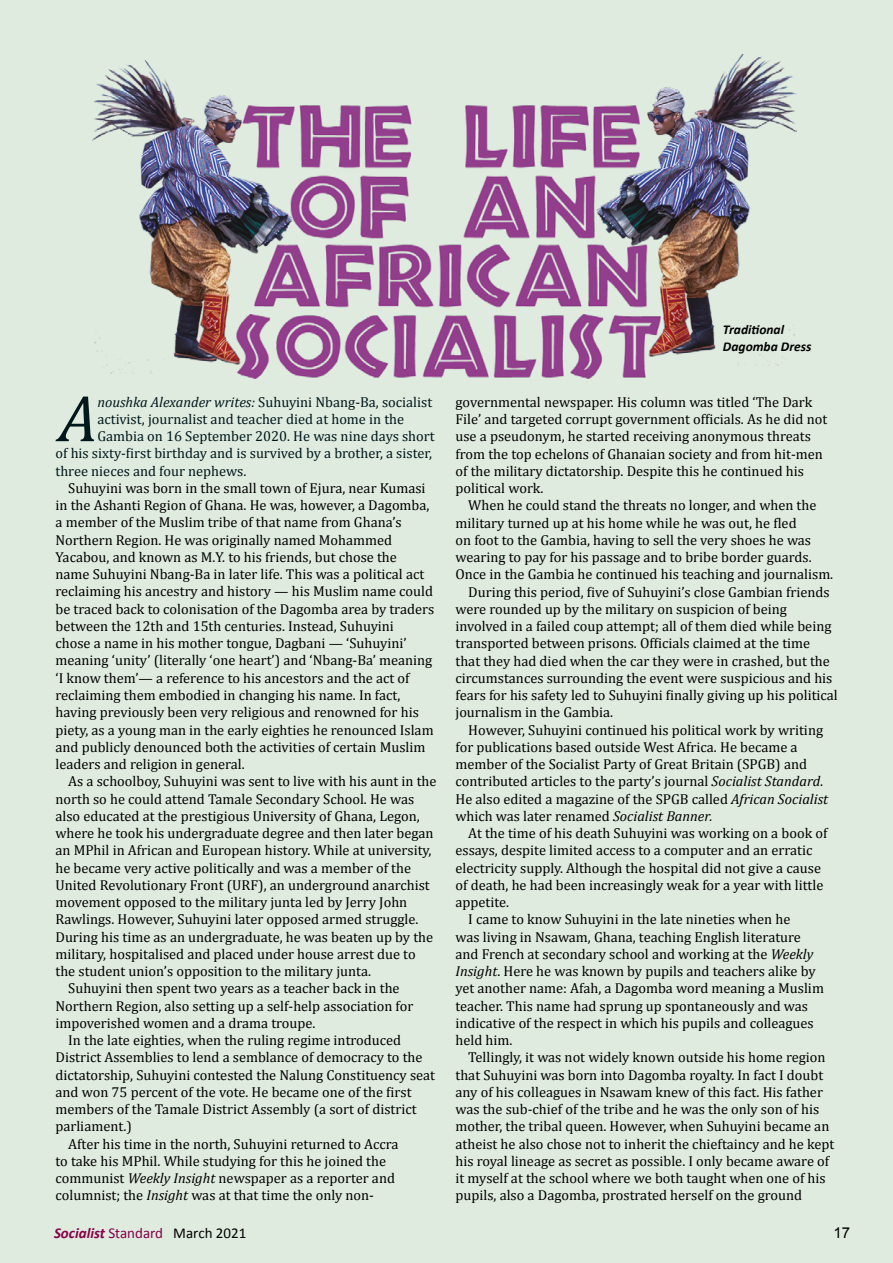
<style>
.page{position:relative;width:893px;height:1263px;background:#e0ebdf}
.page>*{position:absolute;margin:0;border:0;box-sizing:border-box;transform-origin:0 0}
.t1{font:italic 66.15px "Cambria";color:#00171b}
.t2{font:italic 700 15px "Calibri";color:#840047}
.t3{font:15px "Arial";color:#000}
.t4{font:14.4px/17.2px "Cambria";color:#000}
.t5{font:14.4px "Cambria";color:#00171b}
.t6{font:italic 700 13.5px/16.2px "Calibri";color:#000}
.s1{font-style:italic}
.s2{font-weight:400;font-style:normal}
.s3{font-weight:400;font-style:normal;color:#000}
</style>
<div class="page">
<img style="left:92px;top:54px;width:705px;height:324px">
<h1 class="t1" style="left:59px;top:372px;width:40px">A</h1>
<p class="t5" style="left:97px;top:393px;width:336px"><span class="s1">noushka Alexander writes:</span> Suhuyini Nbang-Ba, socialist</p>
<p class="t5" style="left:97px;top:410px;width:308px">activist, journalist and teacher died at home in the</p>
<p class="t5" style="left:97px;top:428px;width:339px">Gambia on 16 September 2020. He was nine days short</p>
<p class="t5" style="left:55px;top:445px;width:378px">of his sixty-first birthday and is survived by a brother, a sister,</p>
<p class="t5" style="left:55px;top:462px;width:192px">three nieces and four nephews.</p>
<p class="t4" style="left:55px;top:479px;width:380px;text-indent:13px">Suhuyini was born in the small town of Ejura, near Kumasi in the Ashanti Region of Ghana. He was, however, a Dagomba, a member of the Muslim tribe of that name from Ghana’s Northern Region. He was originally named Mohammed Yacabou, and known as M.Y. to his friends, but chose the name Suhuyini Nbang-Ba in later life. This was a political act reclaiming his ancestry and history — his Muslim name could be traced back to colonisation of the Dagomba area by traders between the 12th and 15th centuries. Instead, Suhuyini<br>chose a name in his mother tongue, Dagbani — ‘Suhuyini’ meaning ‘unity’ (literally ‘one heart’) and ‘Nbang-Ba’ meaning ‘I know them’— a reference to his ancestors and the act of reclaiming them embodied in changing his name. In fact, having previously been very religious and renowned for his piety, as a young man in the early eighties he renounced Islam and publicly denounced both the activities of certain Muslim leaders and religion in general.</p>
<p class="t4" style="left:68px;top:773px;width:370px">As a schoolboy, Suhuyini was sent to live with his aunt in the</p>
<p class="t4" style="left:55px;top:790px;width:360px">north so he could attend Tamale Secondary School. He was</p>
<p class="t4" style="left:55px;top:807px;width:366px">also educated at the prestigious University of Ghana, Legon,</p>
<p class="t4" style="left:55px;top:824px;width:379px">where he took his undergraduate degree and then later began</p>
<p class="t4" style="left:55px;top:842px;width:378px">an MPhil in African and European history. While at university,</p>
<p class="t4" style="left:55px;top:859px;width:357px">he became very active politically and was a member of the</p>
<p class="t4" style="left:55px;top:876px;width:376px">United Revolutionary Front (URF), an underground anarchist</p>
<p class="t4" style="left:55px;top:893px;width:353px">movement opposed to the military junta led by Jerry John</p>
<p class="t4" style="left:55px;top:911px;width:364px">Rawlings. However, Suhuyini later opposed armed struggle.</p>
<p class="t4" style="left:55px;top:928px;width:379px">During his time as an undergraduate, he was beaten up by the</p>
<p class="t4" style="left:55px;top:945px;width:362px">military, hospitalised and placed under house arrest due to</p>
<p class="t4" style="left:55px;top:962px;width:317px">the student union’s opposition to the military junta.</p>
<p class="t4" style="left:68px;top:980px;width:333px">Suhuyini then spent two years as a teacher back in the</p>
<p class="t4" style="left:55px;top:997px;width:359px">Northern Region, also setting up a self-help association for</p>
<p class="t4" style="left:55px;top:1014px;width:262px">impoverished women and a drama troupe.</p>
<p class="t4" style="left:68px;top:1031px;width:334px">In the late eighties, when the ruling regime introduced</p>
<p class="t4" style="left:55px;top:1049px;width:369px">District Assemblies to lend a semblance of democracy to the</p>
<p class="t4" style="left:55px;top:1066px;width:381px">dictatorship, Suhuyini contested the Nalung Constituency seat</p>
<p class="t4" style="left:55px;top:1083px;width:358px">and won 75 percent of the vote. He became one of the first</p>
<p class="t4" style="left:55px;top:1100px;width:363px">members of the Tamale District Assembly (a sort of district</p>
<p class="t4" style="left:55px;top:1118px;width:78px">parliament.)</p>
<p class="t4" style="left:68px;top:1135px;width:332px">After his time in the north, Suhuyini returned to Accra</p>
<p class="t4" style="left:55px;top:1152px;width:332px">to take his MPhil. While studying for this he joined the</p>
<p class="t4" style="left:55px;top:1169px;width:341px">communist <span class="s1">Weekly Insight</span> newspaper as a reporter and</p>
<p class="t4" style="left:55px;top:1187px;width:320px">columnist; the <span class="s1">Insight</span> was at that time the only non-</p>
<p class="t6" style="left:723px;top:322px;width:90px">Traditional<br>Dagomba Dress</p>
<p class="t4" style="left:455px;top:393px;width:373px">governmental newspaper. His column was titled ‘The Dark File’ and targeted corrupt government officials. As he did not use a pseudonym, he started receiving anonymous threats from the top echelons of Ghanaian society and from hit-men of the military dictatorship. Despite this he continued his political work.</p>
<p class="t4" style="left:468px;top:497px;width:350px">When he could stand the threats no longer, and when the</p>
<p class="t4" style="left:455px;top:514px;width:343px">military turned up at his home while he was out, he fled</p>
<p class="t4" style="left:455px;top:531px;width:357px">on foot to the Gambia, having to sell the very shoes he was</p>
<p class="t4" style="left:455px;top:548px;width:358px">wearing to pay for his passage and to bribe border guards.</p>
<p class="t4" style="left:455px;top:566px;width:379px">Once in the Gambia he continued his teaching and journalism.</p>
<p class="t4" style="left:468px;top:583px;width:363px">During this period, five of Suhuyini’s close Gambian friends</p>
<p class="t4" style="left:455px;top:600px;width:333px">were rounded up by the military on suspicion of being</p>
<p class="t4" style="left:455px;top:617px;width:377px">involved in a failed coup attempt; all of them died while being</p>
<p class="t4" style="left:455px;top:635px;width:356px">transported between prisons. Officials claimed at the time</p>
<p class="t4" style="left:455px;top:652px;width:376px">that they had died when the car they were in crashed, but the</p>
<p class="t4" style="left:455px;top:669px;width:378px">circumstances surrounding the event were suspicious and his</p>
<p class="t4" style="left:455px;top:686px;width:384px">fears for his safety led to Suhuyini finally giving up his political</p>
<p class="t4" style="left:455px;top:704px;width:159px">journalism in the Gambia.</p>
<p class="t4" style="left:468px;top:721px;width:356px">However, Suhuyini continued his political work by writing</p>
<p class="t4" style="left:455px;top:738px;width:344px">for publications based outside West Africa. He became a</p>
<p class="t4" style="left:455px;top:755px;width:353px">member of the Socialist Party of Great Britain (SPGB) and</p>
<p class="t4" style="left:455px;top:773px;width:369px">contributed articles to the party’s journal <span class="s1">Socialist Standard</span>.</p>
<p class="t4" style="left:455px;top:790px;width:374px">He also edited a magazine of the SPGB called <span class="s1">African Socialist</span></p>
<p class="t4" style="left:455px;top:807px;width:259px">which was later renamed <span class="s1">Socialist Banner.</span></p>
<p class="t4" style="left:468px;top:824px;width:361px">At the time of his death Suhuyini was working on a book of</p>
<p class="t4" style="left:455px;top:842px;width:358px">essays, despite limited access to a computer and an erratic</p>
<p class="t4" style="left:455px;top:859px;width:367px">electricity supply. Although the hospital did not give a cause</p>
<p class="t4" style="left:455px;top:876px;width:369px">of death, he had been increasingly weak for a year with little</p>
<p class="t4" style="left:455px;top:893px;width:55px">appetite.</p>
<p class="t4" style="left:468px;top:911px;width:324px">I came to know Suhuyini in the late nineties when he</p>
<p class="t4" style="left:455px;top:928px;width:347px">was living in Nsawam, Ghana, teaching English literature</p>
<p class="t4" style="left:455px;top:945px;width:359px">and French at secondary school and working at the <span class="s1">Weekly</span></p>
<p class="t4" style="left:455px;top:962px;width:362px"><span class="s1">Insight</span>. Here he was known by pupils and teachers alike by</p>
<p class="t4" style="left:455px;top:980px;width:370px">yet another name: Afah, a Dagomba word meaning a Muslim</p>
<p class="t4" style="left:455px;top:997px;width:354px">teacher. This name had sprung up spontaneously and was</p>
<p class="t4" style="left:455px;top:1014px;width:360px">indicative of the respect in which his pupils and colleagues</p>
<p class="t4" style="left:455px;top:1031px;width:58px">held him.</p>
<p class="t4" style="left:468px;top:1049px;width:359px">Tellingly, it was not widely known outside his home region</p>
<p class="t4" style="left:455px;top:1066px;width:369px">that Suhuyini was born into Dagomba royalty. In fact I doubt</p>
<p class="t4" style="left:455px;top:1083px;width:369px">any of his colleagues in Nsawam knew of this fact. His father</p>
<p class="t4" style="left:455px;top:1100px;width:365px">was the sub-chief of the tribe and he was the only son of his</p>
<p class="t4" style="left:455px;top:1118px;width:375px">mother, the tribal queen. However, when Suhuyini became an</p>
<p class="t4" style="left:455px;top:1135px;width:380px">atheist he also chose not to inherit the chieftaincy and he kept</p>
<p class="t4" style="left:455px;top:1152px;width:375px">his royal lineage as secret as possible. I only became aware of</p>
<p class="t4" style="left:455px;top:1169px;width:372px">it myself at the school where we both taught when one of his</p>
<p class="t4" style="left:455px;top:1187px;width:348px">pupils, also a Dagomba, prostrated herself on the ground</p>
<p class="t2" style="left:54px;top:1224px;width:194px">Socialist <span class="s2">Standard</span> <span class="s3">March 2021</span></p>
<p class="t3" style="left:833px;top:1223px;width:18px">17</p>
</div>
